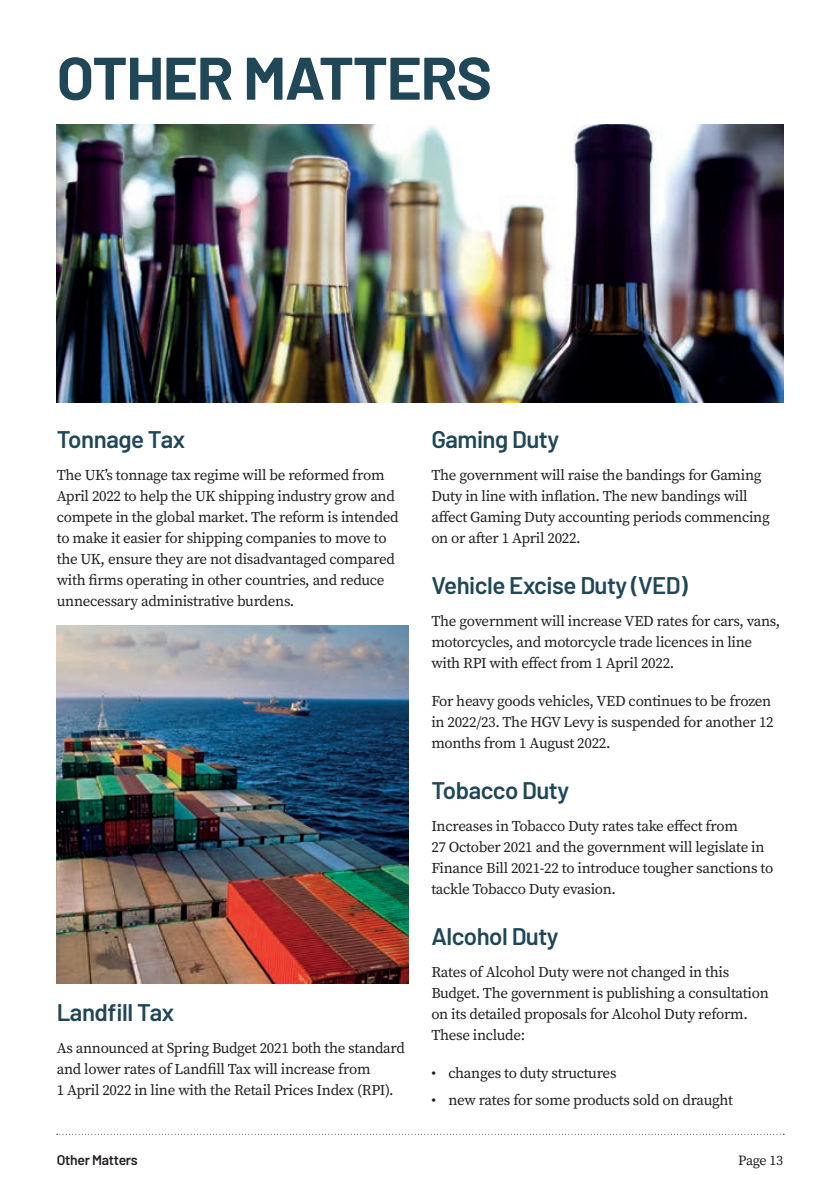
<style>
.page{position:relative;width:840px;height:1191px;background:#fff}
.page>*{position:absolute;margin:0;border:0;box-sizing:border-box;transform-origin:0 0}
.t1{font:700 60px "Barlow";letter-spacing:-.02em;color:#1f4758}
.t2{font:600 24px "Barlow";letter-spacing:-.02em;color:#1f4758}
.t3{font:15px/21px "Source Serif Pro";letter-spacing:-.02em;color:#231f20}
.t4{font:600 14px "Barlow";letter-spacing:-.02em;color:#231f20}
.t5{font:14px "Source Serif Pro";letter-spacing:-.025em;color:#231f20}
</style>
<div class="page">
<svg style="left:57px;top:1133px;width:724px;height:1px"></svg>
<img style="left:57px;top:125px;width:725px;height:278px">
<img style="left:57px;top:625px;width:351px;height:358px">
<h1 class="t1" style="left:57px;top:34px;width:436px">OTHER MATTERS</h1>
<h2 class="t2" style="left:57px;top:421px;width:130px">Tonnage Tax</h2>
<p class="t3" style="left:57px;top:464px;width:343px">The UK’s tonnage tax regime will be reformed from April 2022 to help the UK shipping industry grow and compete in the global market. The reform is intended to make it easier for shipping companies to move to the UK, ensure they are not disadvantaged compared with firms operating in other countries, and reduce unnecessary administrative burdens.</p>
<h2 class="t2" style="left:57px;top:994px;width:119px">Landfill Tax</h2>
<p class="t3" style="left:57px;top:1037px;width:349px">As announced at Spring Budget 2021 both the standard and lower rates of Landfill Tax will increase from<br>1 April 2022 in line with the Retail Prices Index (RPI).</p>
<h2 class="t2" style="left:431px;top:421px;width:129px">Gaming Duty</h2>
<p class="t3" style="left:431px;top:464px;width:340px">The government will raise the bandings for Gaming Duty in line with inflation. The new bandings will affect Gaming Duty accounting periods commencing on or after 1 April 2022.</p>
<h2 class="t2" style="left:431px;top:567px;width:258px">Vehicle Excise Duty (VED)</h2>
<p class="t3" style="left:431px;top:610px;width:350px">The government will increase VED rates for cars, vans, motorcycles, and motorcycle trade licences in line with RPI with effect from 1 April 2022.</p>
<p class="t3" style="left:431px;top:690px;width:344px">For heavy goods vehicles, VED continues to be frozen in 2022/23. The HGV Levy is suspended for another 12 months from 1 August 2022.</p>
<h2 class="t2" style="left:431px;top:772px;width:139px">Tobacco Duty</h2>
<p class="t3" style="left:431px;top:815px;width:343px">Increases in Tobacco Duty rates take effect from<br>27 October 2021 and the government will legislate in Finance Bill 2021-22 to introduce tougher sanctions to tackle Tobacco Duty evasion.</p>
<h2 class="t2" style="left:431px;top:918px;width:129px">Alcohol Duty</h2>
<p class="t3" style="left:431px;top:961px;width:339px">Rates of Alcohol Duty were not changed in this Budget. The government is publishing a consultation on its detailed proposals for Alcohol Duty reform.<br>These include:</p>
<p class="t3" style="left:431px;top:1062px;width:186px">• changes to duty structures</p>
<p class="t3" style="left:431px;top:1089px;width:303px">• new rates for some products sold on draught</p>
<p class="t4" style="left:57px;top:1149px;width:82px">Other Matters</p>
<p class="t5" style="left:737px;top:1150px;width:47px">Page 13</p>
</div>
